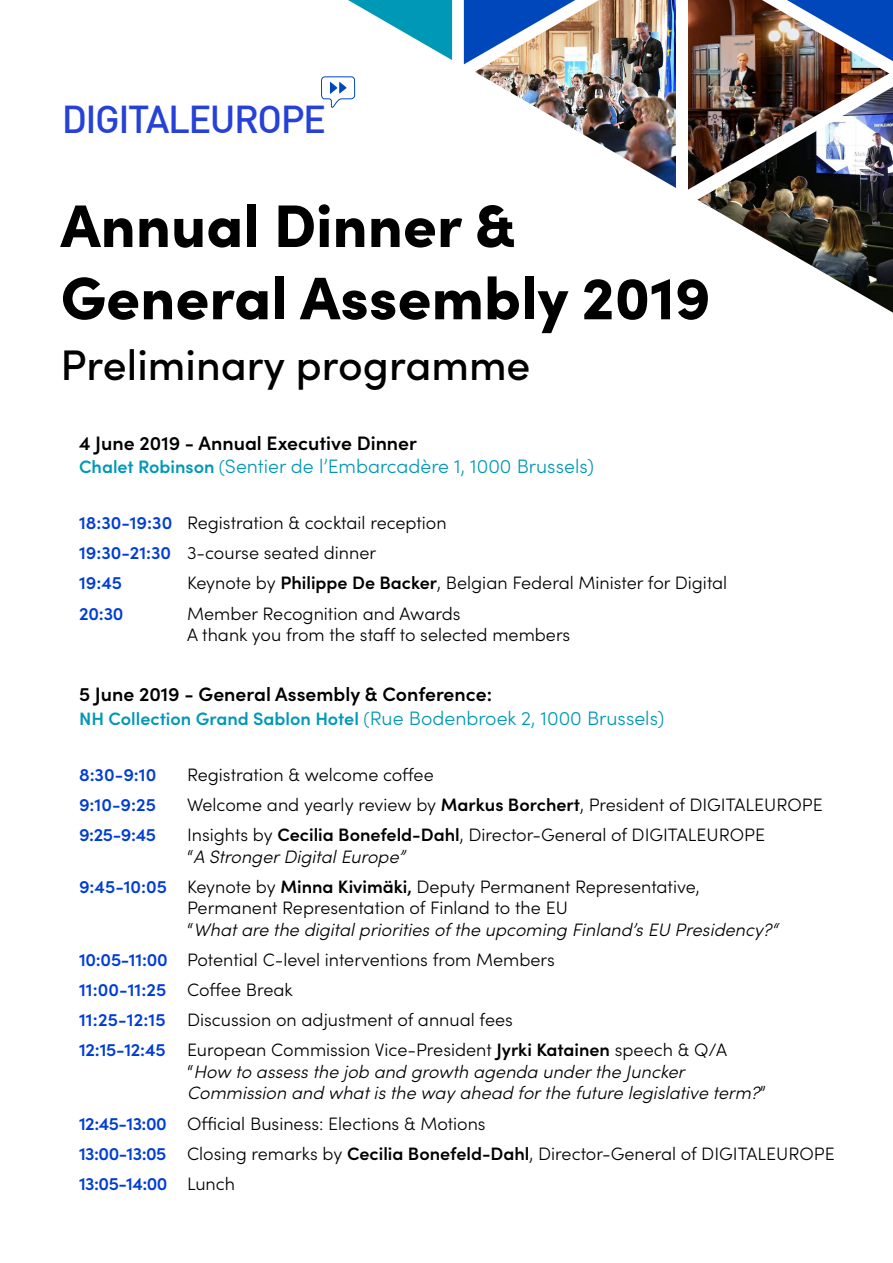
<style>
.page{position:relative;width:893px;height:1263px;background:#fff}
.page>*{position:absolute;margin:0;border:0;box-sizing:border-box;transform-origin:0 0}
.t1{font:900 60.3px/72.3px "Sofia Pro";color:#000}
.t2{font:500 42.9px "Sofia Pro";color:#000}
.t3{font:500 38.1px "DIN";letter-spacing:-.04em;color:#2541d7}
.t4{font:300 19.5px/23.4px "Sofia Pro";color:#0098b5}
.t5{font:600 19.5px "Sofia Pro";color:#000}
.t6{font:300 18px/30.2px "Sofia Pro";color:#000}
.t7{font:italic 300 18px/21.6px "Sofia Pro";color:#000}
.t8{font:600 18px "Sofia Pro";color:#0098b7}
.t9{font:600 18px "Sofia Pro";letter-spacing:-.005em;color:#003dd6}
.s1{font-weight:600;color:#000}
.s2{font-weight:600;font-size:18px;color:#0098b7}
.s3{font-size:18px}
.s4{font-weight:600;color:#003dd6}
.s5{font-weight:600}
.s6{font-weight:300;color:#0098b5}
.s7{font-weight:300;font-size:19.5px;color:#0098b5}
.s8{font-style:italic}
.s9{font-style:normal}
</style>
<div class="page">
<svg style="left:321px;top:76px;width:34px;height:32px"></svg>
<img style="left:688px;top:0;width:205px;height:313px">
<img style="left:464px;top:0;width:212px;height:188px">
<svg style="left:348px;top:0;width:104px;height:60px"></svg>
<h3 class="t3" style="left:62px;top:95px;width:266px">DIGITALEUROPE</h3>
<h1 class="t1" style="left:61px;top:184px;width:651px">Annual Dinner &amp;<br>General Assembly 2019</h1>
<h2 class="t2" style="left:61px;top:333px;width:471px">Preliminary programme</h2>
<p class="t4" style="left:79px;top:430px;width:517px"><span class="s1">4 June 2019 - Annual Executive Dinner<br></span><span class="s2">Chalet Robinson</span> <span class="s3">(</span>Sentier de l’Embarcadère 1, 1000 Brussels)</p>
<p class="t6" style="left:79px;top:507px;width:369px"><span class="s4">18:30-19:30</span> Registration &amp; cocktail reception<br><span class="s4">19:30-21:30</span> 3-course seated dinner<br><span class="s4">19:45</span></p>
<p class="t6" style="left:187px;top:567px;width:542px">Keynote by <span class="s5">Philippe De Backer</span>, Belgian Federal Minister for Digital</p>
<p class="t9" style="left:79px;top:600px;width:46px">20:30</p>
<p class="t6" style="left:187px;top:601px;width:385px;line-height:21.6px">Member Recognition and Awards<br>A thank you from the staff to selected members</p>
<p class="t5" style="left:79px;top:680px;width:415px">5 June 2019 - General Assembly &amp; Conference:</p>
<p class="t8" style="left:79px;top:705px;width:587px">NH Collection Grand Sablon Hotel <span class="s6">(</span><span class="s7">Rue Bodenbroek 2, 1000 Brussels)</span></p>
<p class="t9" style="left:79px;top:761px;width:79px">8:30-9:10</p>
<p class="t6" style="left:187px;top:758px;width:248px">Registration &amp; welcome coffee</p>
<p class="t9" style="left:79px;top:791px;width:78px">9:10-9:25</p>
<p class="t6" style="left:187px;top:788px;width:637px">Welcome and yearly review by <span class="s5">Markus Borchert</span>, President of DIGITALEUROPE</p>
<p class="t9" style="left:79px;top:821px;width:79px">9:25-9:45</p>
<p class="t6" style="left:187px;top:823px;width:580px;line-height:21.6px">Insights by <span class="s5">Cecilia Bonefeld-Dahl</span>, Director-General of DIGITALEUROPE “<span class="s8">A Stronger Digital Europe”</span></p>
<p class="t6" style="left:187px;top:874px;width:592px;line-height:21.6px;text-indent:-108px"><span class="s4">9:45-10:05</span> Keynote by <span class="s5">Minna Kivimäki,</span> Deputy Permanent Representative,<br>Permanent Representation of Finland to the EU<br>“<span class="s8">What are the digital priorities of the upcoming Finland’s EU Presidency?“</span></p>
<p class="t6" style="left:79px;top:943px;width:649px"><span class="s4">10:05-11:00</span> Potential C-level interventions from Members<br><span class="s4">11:00-11:25</span> Coffee Break<br><span class="s4">11:25-12:15</span> Discussion on adjustment of annual fees<br><span class="s4">12:15-12:45</span> European Commission Vice-President <span class="s5">Jyrki Katainen</span> speech &amp; Q/A</p>
<p class="t7" style="left:187px;top:1060px;width:580px"><span class="s9">“</span>How to assess the job and growth agenda under the Juncker<br>Commission and what is the way ahead for the future legislative term?<span class="s9">”</span></p>
<p class="t6" style="left:79px;top:1107px;width:757px"><span class="s4">12:45-13:00</span> Official Business: Elections &amp; Motions<br><span class="s4">13:00-13:05</span> Closing remarks by <span class="s5">Cecilia Bonefeld-Dahl</span>, Director-General of DIGITALEUROPE<br><span class="s4">13:05-14:00</span> Lunch</p>
</div>
